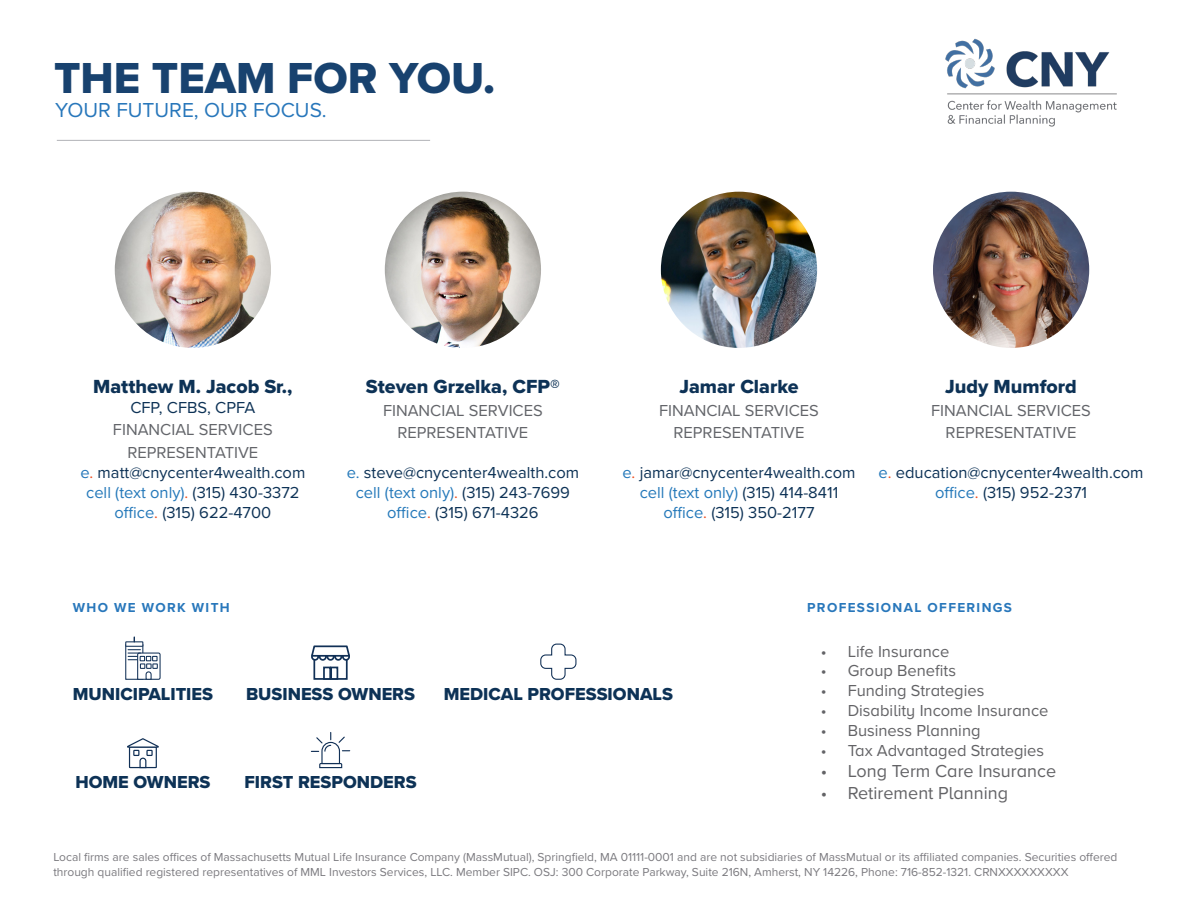
<style>
.page{position:relative;width:1188px;height:918px;background:#fff}
.page>*{position:absolute;margin:0;border:0;box-sizing:border-box;transform-origin:0 0}
.t1{font:45px "Proxima Nova Extrabld";color:#18426f}
.t2{font:21px "Proxima Nova";color:#2877bb}
.t3{font:19.65px "Proxima Nova Extrabld";color:#0d3256}
.t4{font:18px "Proxima Nova Extrabld";color:#0d3256}
.t5{font:18px "Proxima Nova";color:#636366}
.t6{font:16.5px "Proxima Nova";color:#0d3256}
.t7{font:16.5px "Proxima Nova";color:#63656a}
.t8{font:16.5px "Proxima Nova";color:#636366}
.t9{font:16.5px "Proxima Nova";color:#2579ba}
.t10{font:700 13.5px "Proxima Nova";letter-spacing:.1em;color:#2877bb}
.t11{font:12px/14.4px "Proxima Nova";color:#7b7a7f}
.s1{color:#2677ba}
.s2{color:#f05022}
.s3{color:#0d3256}
.s4{color:#2579ba}
</style>
<div class="page">
<img style="left:115px;top:192px;width:156px;height:156px;border-radius:78px">
<img style="left:385px;top:192px;width:156px;height:156px;border-radius:78px">
<img style="left:661px;top:192px;width:156px;height:156px;border-radius:78px">
<img style="left:933px;top:192px;width:156px;height:156px;border-radius:78px">
<hr style="left:57px;top:140px;width:373px;height:1px;background:#b2b3b7">
<div style="left:125px;top:644px;width:18px;height:36px;background:#fff;border:1px solid #113056"></div>
<hr style="left:126px;top:642px;width:17px;height:4px;background:#fff">
<div style="left:125px;top:641px;width:18px;height:6px;border:1px solid #113056"></div>
<svg style="left:128px;top:649px;width:33px;height:31px"></svg>
<svg style="left:133px;top:636px;width:2px;height:7px"></svg>
<svg style="left:311px;top:732px;width:39px;height:37px"></svg>
<svg style="left:127px;top:738px;width:32px;height:31px"></svg>
<div style="left:146px;top:750px;width:7px;height:6px;border:1px solid #113056"></div>
<svg style="left:540px;top:643px;width:37px;height:37px"></svg>
<div style="left:313px;top:656px;width:35px;height:24px;background:#fff;border:2px solid #113056"></div>
<svg style="left:311px;top:645px;width:39px;height:25px"></svg>
<svg style="left:323px;top:667px;width:7px;height:13px"></svg>
<svg style="left:330px;top:667px;width:8px;height:13px"></svg>
<img style="left:945px;top:38px;width:172px;height:89px">
<p class="t1" style="left:54px;top:44px;width:443px">THE TEAM FOR YOU.</p>
<p class="t2" style="left:55px;top:95px;width:273px">YOUR FUTURE, OUR FOCUS.</p>
<p class="t3" style="left:93px;top:372px;width:201px">Matthew M. Jacob Sr.,</p>
<p class="t6" style="left:130px;top:395px;width:126px">CFP, CFBS, CPFA</p>
<p class="t7" style="left:113px;top:417px;width:161px">FINANCIAL SERVICES</p>
<p class="t7" style="left:127px;top:440px;width:132px">REPRESENTATIVE</p>
<p class="t6" style="left:80px;top:460px;width:226px"><span class="s1">e</span><span class="s2">.</span> matt@cnycenter4wealth.com</p>
<p class="t9" style="left:86px;top:480px;width:215px">cell (text only)<span class="s2">.</span> <span class="s3">(315) 430-3372</span></p>
<p class="t6" style="left:114px;top:500px;width:158px"><span class="s4">office</span><span class="s2">.</span> (315) 622-4700</p>
<p class="t10" style="left:73px;top:598px;width:159px">WHO WE WORK WITH</p>
<p class="t3" style="left:366px;top:372px;width:195px">Steven Grzelka, CFP®</p>
<p class="t7" style="left:383px;top:398px;width:161px">FINANCIAL SERVICES</p>
<p class="t7" style="left:397px;top:420px;width:132px">REPRESENTATIVE</p>
<p class="t6" style="left:347px;top:460px;width:234px"><span class="s4">e.</span> steve@cnycenter4wealth.com</p>
<p class="t9" style="left:356px;top:480px;width:216px">cell (text only)<span class="s2">.</span> <span class="s3">(315) 243-7699</span></p>
<p class="t6" style="left:387px;top:500px;width:153px"><span class="s4">office</span><span class="s2">.</span> (315) 671-4326</p>
<p class="t3" style="left:679px;top:372px;width:121px">Jamar Clarke</p>
<p class="t7" style="left:659px;top:398px;width:161px">FINANCIAL SERVICES</p>
<p class="t7" style="left:674px;top:420px;width:132px">REPRESENTATIVE</p>
<p class="t6" style="left:622px;top:460px;width:235px"><span class="s4">e</span><span class="s2">.</span> jamar@cnycenter4wealth.com</p>
<p class="t9" style="left:640px;top:480px;width:200px">cell (text only) <span class="s3">(315) 414-8411</span></p>
<p class="t6" style="left:663px;top:500px;width:153px"><span class="s4">office</span><span class="s2">.</span> (315) 350-2177</p>
<p class="t3" style="left:945px;top:372px;width:133px">Judy Mumford</p>
<p class="t7" style="left:931px;top:398px;width:161px">FINANCIAL SERVICES</p>
<p class="t7" style="left:946px;top:420px;width:132px">REPRESENTATIVE</p>
<p class="t6" style="left:879px;top:460px;width:267px"><span class="s4">e</span><span class="s2">.</span> education@cnycenter4wealth.com</p>
<p class="t6" style="left:935px;top:480px;width:153px"><span class="s4">office</span><span class="s2">.</span> (315) 952-2371</p>
<p class="t10" style="left:807px;top:598px;width:206px">PROFESSIONAL OFFERINGS</p>
<p class="t4" style="left:73px;top:681px;width:142px">MUNICIPALITIES</p>
<p class="t4" style="left:246px;top:681px;width:171px">BUSINESS OWNERS</p>
<p class="t4" style="left:444px;top:681px;width:231px">MEDICAL PROFESSIONALS</p>
<p class="t4" style="left:75px;top:769px;width:137px">HOME OWNERS</p>
<p class="t4" style="left:244px;top:769px;width:174px">FIRST RESPONDERS</p>
<p class="t8" style="left:821px;top:639px;width:130px">• Life Insurance</p>
<p class="t8" style="left:821px;top:659px;width:137px">• Group Benefits</p>
<p class="t8" style="left:821px;top:678px;width:165px">• Funding Strategies</p>
<p class="t8" style="left:821px;top:698px;width:229px">• Disability Income Insurance</p>
<p class="t8" style="left:821px;top:718px;width:161px">• Business Planning</p>
<p class="t8" style="left:821px;top:738px;width:225px">• Tax Advantaged Strategies</p>
<p class="t5" style="left:821px;top:758px;width:237px">• Long Term Care Insurance</p>
<p class="t5" style="left:821px;top:779px;width:189px">• Retirement Planning</p>
<p class="t11" style="left:53px;top:850px;width:1065px">Local firms are sales offices of Massachusetts Mutual Life Insurance Company (MassMutual), Springfield, MA 01111-0001 and are not subsidiaries of MassMutual or its affiliated companies. Securities offered through qualified registered representatives of MML Investors Services, LLC. Member SIPC. OSJ: 300 Corporate Parkway, Suite 216N, Amherst, NY 14226, Phone: 716-852-1321. CRNXXXXXXXXX</p>
</div>
